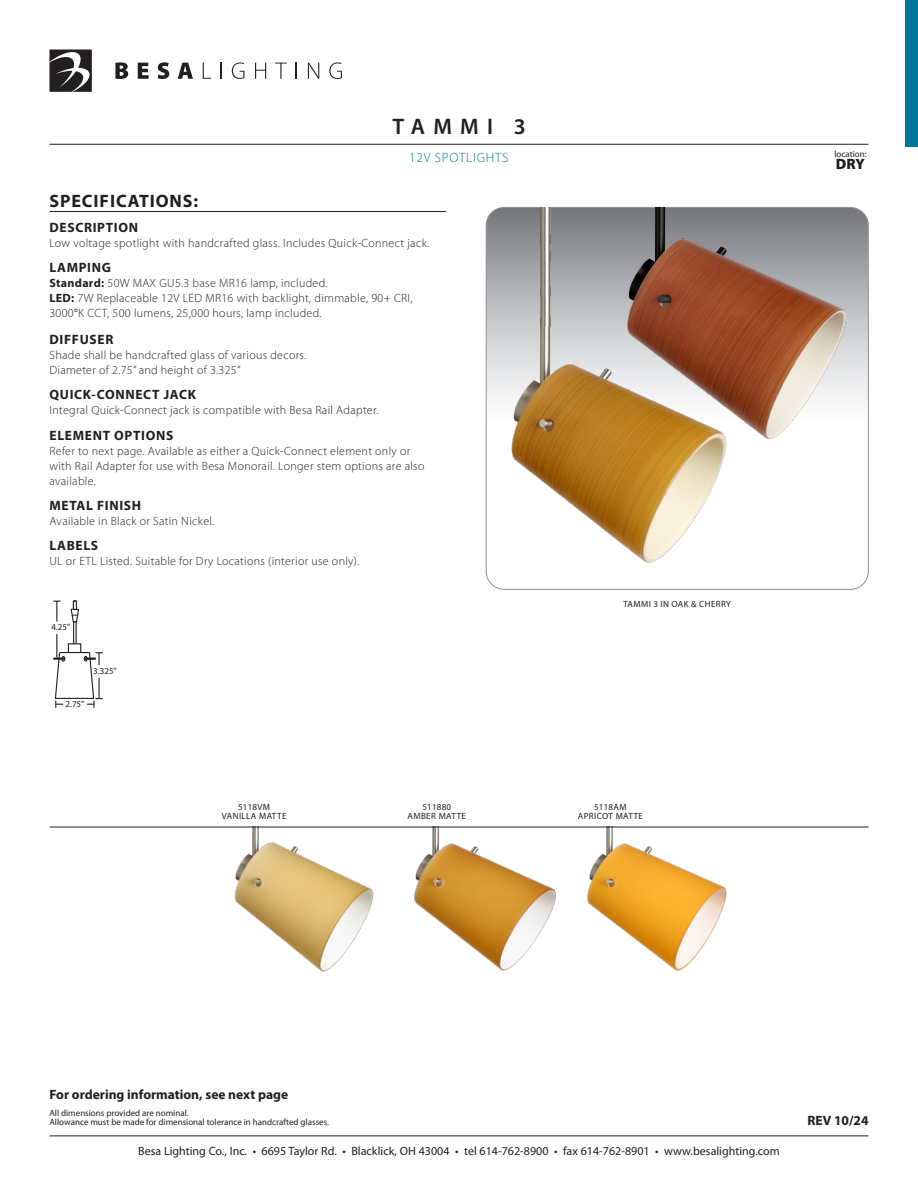
<style>
.page{position:relative;width:918px;height:1188px;background:#fff}
.page>*{position:absolute;margin:0;border:0;box-sizing:border-box;transform-origin:0 0}
.Product_Name__right{font:600 22.5px "Myriad Pro";letter-spacing:.37em;color:#231f20}
.t1{font:700 18px "Myriad Pro";letter-spacing:.05em;color:#231f20}
.t2{font:900 15px "Myriad Pro";color:#231f20}
.t3{font:700 13.5px "Myriad Pro";letter-spacing:.05em;color:#231f20}
.t4{font:700 13.5px "Myriad Pro";color:#231f20}
.t5{font:300 13.5px "Myriad Pro";letter-spacing:.06em;color:#007598}
.t6{font:300 12px/15px "Myriad Pro";letter-spacing:.025em;color:#231f20}
.t7{font:12px "Myriad Pro";color:#231f20}
.t8{font:9px/9px "Myriad Pro";color:#231f20}
.t9{font:9px "Myriad Pro";letter-spacing:.045em;color:#231f20}
.s1{font-weight:700}
.s2{font-weight:400}
</style>
<div class="page">
<hr style="left:50px;top:1136px;width:818px;height:1px;background:#231f20">
<svg style="left:115px;top:62px;width:13px;height:17px"></svg>
<svg style="left:138px;top:63px;width:11px;height:16px"></svg>
<svg style="left:158px;top:62px;width:11px;height:17px"></svg>
<svg style="left:178px;top:63px;width:15px;height:16px"></svg>
<svg style="left:203px;top:63px;width:8px;height:16px"></svg>
<svg style="left:221px;top:63px;width:1px;height:16px"></svg>
<svg style="left:232px;top:62px;width:12px;height:17px"></svg>
<svg style="left:255px;top:63px;width:11px;height:16px"></svg>
<svg style="left:275px;top:63px;width:12px;height:16px"></svg>
<svg style="left:296px;top:63px;width:1px;height:16px"></svg>
<svg style="left:308px;top:63px;width:11px;height:16px"></svg>
<svg style="left:329px;top:62px;width:13px;height:17px"></svg>
<svg style="left:50px;top:50px;width:42px;height:42px"></svg>
<hr style="left:50px;top:144px;width:818px;height:1px;background:#231f20">
<div style="left:905px;top:1px;width:13px;height:146px;background:#007598"></div>
<svg style="left:486px;top:207px;width:381px;height:382px"></svg>
<img style="left:234px;top:828px;width:140px;height:144px">
<img style="left:414px;top:828px;width:142px;height:143px">
<img style="left:587px;top:828px;width:140px;height:143px">
<img style="left:504px;top:319px;width:238px;height:259px">
<img style="left:619px;top:207px;width:237px;height:249px">
<img style="left:504px;top:296px;width:65px;height:30px">
<img style="left:504px;top:244px;width:65px;height:52px">
<img style="left:504px;top:207px;width:65px;height:37px">
<svg style="left:54px;top:600px;width:48px;height:107px"></svg>
<hr style="left:50px;top:211px;width:396px;height:1px;background:#231f20">
<hr style="left:50px;top:827px;width:818px;height:1px;background:#231f20">
<p class="Product_Name__right" style="left:392px;top:113px;width:135px">TAMMI 3</p>
<p class="t5" style="left:409px;top:149px;width:101px">12V SPOTLIGHTS</p>
<p class="t8" style="left:834px;top:149px;width:34px">location:</p>
<p class="t2" style="left:836px;top:154px;width:31px">DRY</p>
<p class="t1" style="left:50px;top:189px;width:150px">SPECIFICATIONS:</p>
<p class="t3" style="left:50px;top:219px;width:90px">DESCRIPTION</p>
<p class="t6" style="left:50px;top:235px;width:381px">Low voltage spotlight with handcrafted glass. Includes Quick-Connect jack.</p>
<p class="t3" style="left:50px;top:259px;width:63px">LAMPING</p>
<p class="t6" style="left:50px;top:276px;width:364px"><span class="s1">Standard:</span> 50W MAX GU5.3 base MR16 lamp, included.<br><span class="s1">LED:</span> 7W Replaceable 12V LED MR16 with backlight, dimmable, 90+ CRI,<br>3000<span class="s2">°</span>K CCT, 500 lumens, 25,000 hours, lamp included.</p>
<p class="t3" style="left:50px;top:331px;width:65px">DIFFUSER</p>
<p class="t6" style="left:50px;top:348px;width:258px">Shade shall be handcrafted glass of various decors.<br>Diameter of 2.75” and height of 3.325”</p>
<p class="t3" style="left:50px;top:386px;width:148px">QUICK-CONNECT JACK</p>
<p class="t6" style="left:50px;top:403px;width:330px">Integral Quick-Connect jack is compatible with Besa Rail Adapter.</p>
<p class="t3" style="left:50px;top:426px;width:125px">ELEMENT OPTIONS</p>
<p class="t6" style="left:50px;top:443px;width:376px">Refer to next page. Available as either a Quick-Connect element only or with Rail Adapter for use with Besa Monorail. Longer stem options are also available.</p>
<p class="t3" style="left:50px;top:496px;width:93px">METAL FINISH</p>
<p class="t6" style="left:50px;top:513px;width:166px">Available in Black or Satin Nickel.</p>
<p class="t3" style="left:50px;top:537px;width:50px">LABELS</p>
<p class="t6" style="left:50px;top:553px;width:311px">UL or ETL Listed. Suitable for Dry Locations (interior use only).</p>
<p class="t8" style="left:51px;top:623px;width:20px">4.25”</p>
<p class="t8" style="left:93px;top:667px;width:25px">3.325”</p>
<p class="t8" style="left:66px;top:700px;width:20px">2.75”</p>
<p class="t8" style="left:238px;top:802px;width:34px">5118VM</p>
<p class="t9" style="left:222px;top:810px;width:66px">VANILLA MATTE</p>
<p class="t8" style="left:422px;top:802px;width:30px">511880</p>
<p class="t9" style="left:408px;top:810px;width:60px">AMBER MATTE</p>
<p class="t9" style="left:623px;top:598px;width:109px">TAMMI 3 IN OAK &amp; CHERRY</p>
<p class="t8" style="left:594px;top:802px;width:34px">5118AM</p>
<p class="t9" style="left:578px;top:810px;width:67px">APRICOT MATTE</p>
<p class="t4" style="left:50px;top:1086px;width:240px">For ordering information, see next page</p>
<p class="t8" style="left:50px;top:1108px;width:281px">All dimensions provided are nominal.<br>Allowance must be made for dimensional tolerance in handcrafted glasses.</p>
<p class="t7" style="left:138px;top:1144px;width:643px">Besa Lighting Co., Inc. • 6695 Taylor Rd. • Blacklick, OH 43004 • tel 614-762-8900 • fax 614-762-8901 • www.besalighting.com</p>
<p class="t3" style="left:807px;top:1112px;width:63px">REV 10/24</p>
</div>
